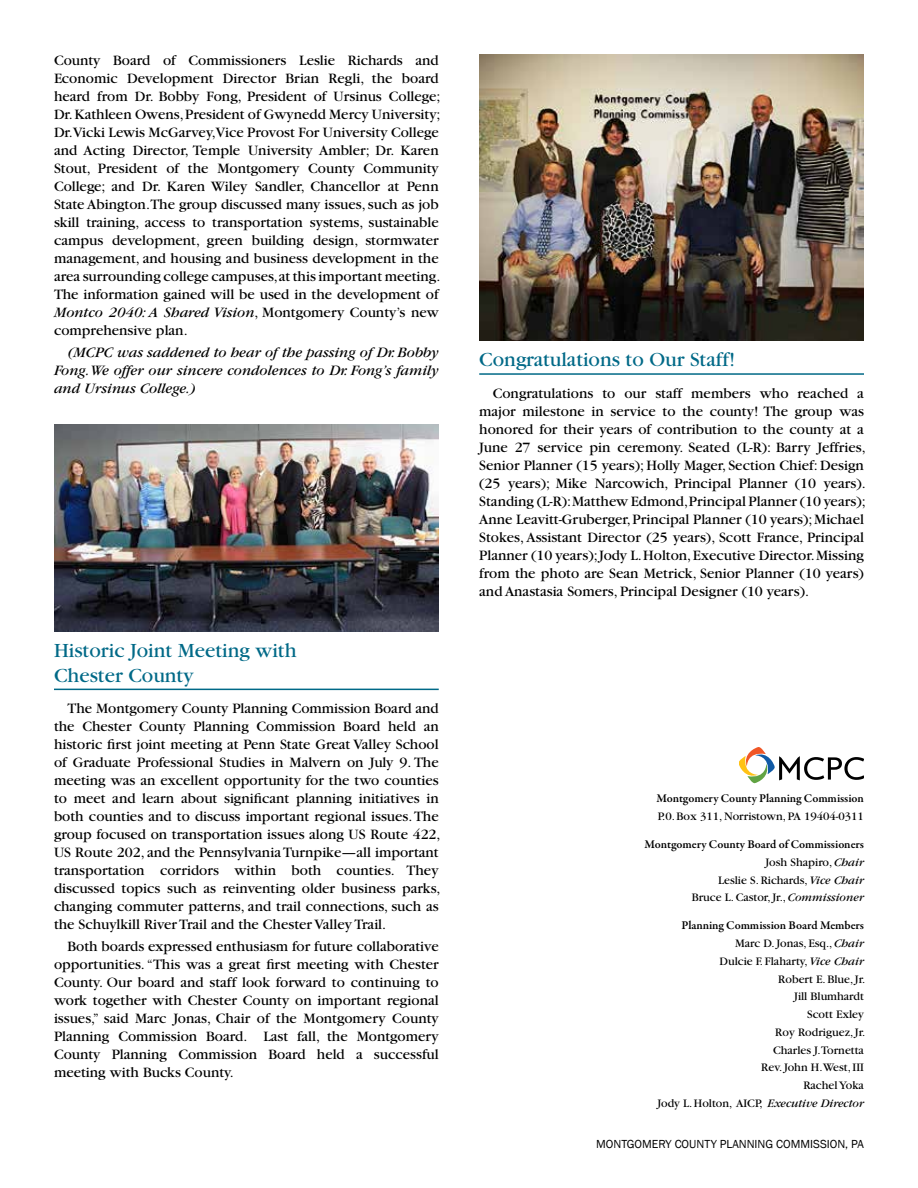
<style>
.page{position:relative;width:918px;height:1188px;background:#fff}
.page>*{position:absolute;margin:0;border:0;box-sizing:border-box;transform-origin:0 0}
.t1{font:21px/25.2px "Garamond";color:#006987}
.t2{font:15px/18px "Garamond";color:#000}
.t3{font:italic 15px/18px "Garamond";color:#000;text-align:justify}
.t4{font:12px/17.9px "Garamond";color:#000;text-align:right}
.t5{font:600 12px "Garamond Premr Pro";letter-spacing:-.005em;color:#000}
.t6{font:12px "Franklin Gothic";color:#000}
.s1{font-style:italic}
</style>
<div class="page">
<svg style="left:739px;top:747px;width:125px;height:36px"></svg>
<hr style="left:54px;top:689px;width:385px;height:1px;background:#006987">
<img style="left:54px;top:424px;width:385px;height:207px">
<hr style="left:479px;top:373px;width:385px;height:2px;background:#006987">
<img style="left:479px;top:54px;width:385px;height:287px">
<p class="t2" style="left:54px;top:52px;width:388px">County Board of Commissioners Leslie Richards and Economic Development Director Brian Regli, the board heard from Dr. Bobby Fong, President of Ursinus College; Dr. Kathleen Owens, President of Gwynedd Mercy University; Dr.Vicki Lewis McGarvey,Vice Provost For University College and Acting Director, Temple University Ambler; Dr. Karen Stout, President of the Montgomery County Community College; and Dr. Karen Wiley Sandler, Chancellor at Penn State Abington.The group discussed many issues, such as job skill training, access to transportation systems, sustainable campus development, green building design, stormwater management, and housing and business development in the area surrounding college campuses,at this important meeting.<br>The information gained will be used in the development of <span class="s1">Montco 2040: A Shared Vision</span>, Montgomery County’s new comprehensive plan.</p>
<p class="t3" style="left:54px;top:343px;width:386px;text-indent:14px">(MCPC was saddened to hear of the passing of Dr. Bobby Fong. We offer our sincere condolences to Dr. Fong’s family and Ursinus College.)</p>
<h1 class="t1" style="left:54px;top:638px;width:244px">Historic Joint Meeting with<br>Chester County</h1>
<p class="t2" style="left:54px;top:700px;width:388px;text-indent:14px">The Montgomery County Planning Commission Board and the Chester County Planning Commission Board held an historic first joint meeting at Penn State Great Valley School of Graduate Professional Studies in Malvern on July 9. The meeting was an excellent opportunity for the two counties to meet and learn about significant planning initiatives in both counties and to discuss important regional issues. The group focused on transportation issues along US Route 422, US Route 202, and the Pennsylvania Turnpike—all important transportation corridors within both counties. They discussed topics such as reinventing older business parks, changing commuter patterns, and trail connections, such as the Schuylkill River Trail and the Chester Valley Trail.</p>
<p class="t2" style="left:54px;top:937px;width:386px;text-align:justify;text-indent:14px">Both boards expressed enthusiasm for future collaborative opportunities. “This was a great first meeting with Chester County. Our board and staff look forward to continuing to work together with Chester County on important regional issues,” said Marc Jonas, Chair of the Montgomery County Planning Commission Board. Last fall, the Montgomery County Planning Commission Board held a successful meeting with Bucks County.</p>
<h1 class="t1" style="left:479px;top:348px;width:257px">Congratulations to Our Staff!</h1>
<p class="t2" style="left:479px;top:384px;width:388px;text-indent:14px">Congratulations to our staff members who reached a major milestone in service to the county! The group was honored for their years of contribution to the county at a June 27 service pin ceremony. Seated (L-R): Barry Jeffries, Senior Planner (15 years); Holly Mager, Section Chief: Design (25 years); Mike Narcowich, Principal Planner (10 years).<br>Standing (L-R):Matthew Edmond,Principal Planner (10 years); Anne Leavitt-Gruberger, Principal Planner (10 years); Michael Stokes, Assistant Director (25 years), Scott France, Principal Planner (10 years); Jody L. Holton, Executive Director. Missing from the photo are Sean Metrick, Senior Planner (10 years) and Anastasia Somers, Principal Designer (10 years).</p>
<p class="t5" style="left:657px;top:791px;width:209px">Montgomery County Planning Commission</p>
<p class="t4" style="left:658px;top:808px;width:208px">P.0. Box 311, Norristown, PA 19404-0311</p>
<p class="t5" style="left:645px;top:837px;width:221px">Montgomery County Board of Commissioners</p>
<p class="t4" style="left:692px;top:853px;width:174px">Josh Shapiro, <span class="s1">Chair<br></span>Leslie S. Richards, <span class="s1">Vice Chair<br></span>Bruce L. Castor, Jr., <span class="s1">Commissioner</span></p>
<p class="t5" style="left:682px;top:918px;width:184px">Planning Commission Board Members</p>
<p class="t4" style="left:658px;top:934px;width:209px">Marc D. Jonas, Esq., <span class="s1">Chair<br></span>Dulcie F. Flaharty, <span class="s1">Vice Chair<br></span>Robert E. Blue, Jr.<br>Jill Blumhardt<br>Scott Exley<br>Roy Rodriguez, Jr.<br>Charles J.Tornetta<br>Rev. John H.West, III<br>Rachel Yoka<br>Jody L. Holton, AICP, <span class="s1">Executive Director</span></p>
<p class="t6" style="left:596px;top:1136px;width:269px">MONTGOMERY COUNTY PLANNING COMMISSION, PA</p>
</div>
